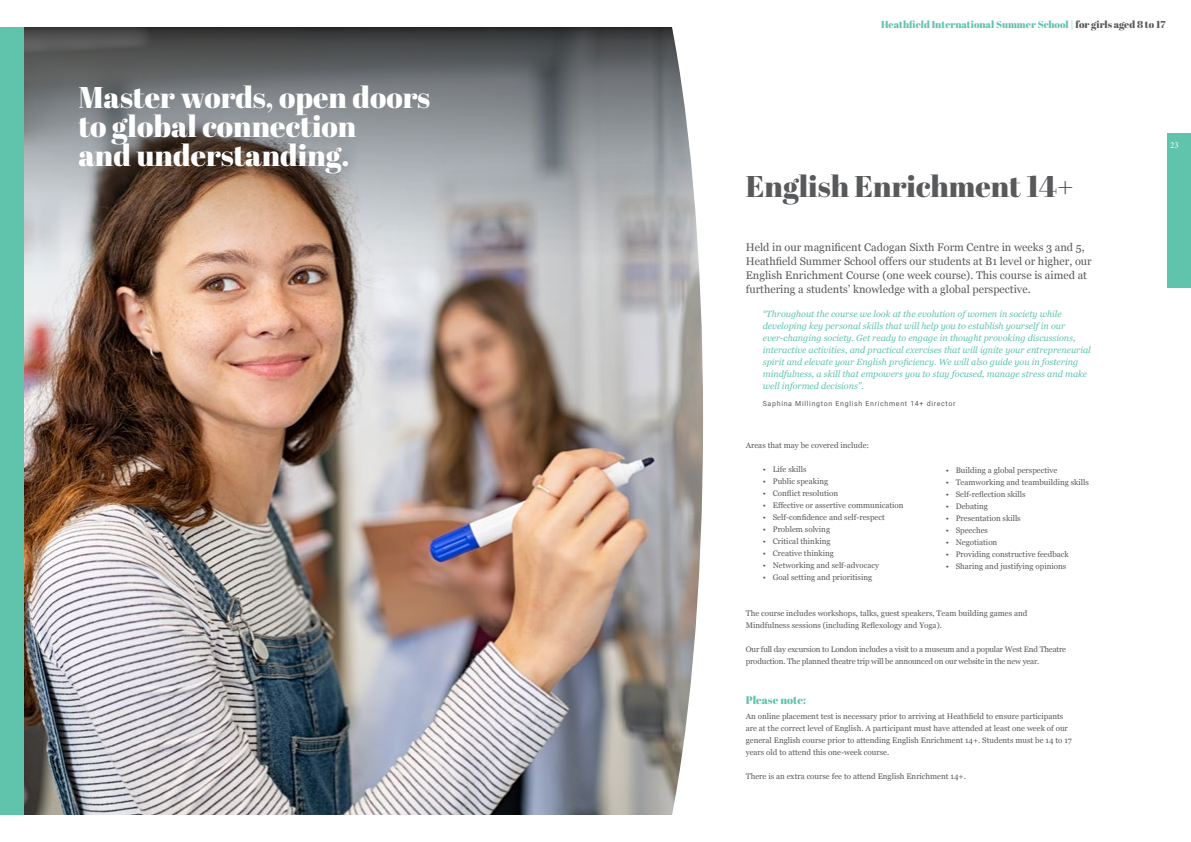
<style>
.page{position:relative;width:1191px;height:842px;background:#fff}
.page>*{position:absolute;margin:0;border:0;box-sizing:border-box;transform-origin:0 0}
.t1{font:30px/29px "Abril Fatface";color:#fff}
.t2{font:30px "Abril Fatface";color:#58595b}
.t3{font:11px/14px "Georgia";color:#58595b}
.t4{font:11px "Abril Fatface";color:#60c3ac}
.t5{font:10px "Abril Fatface";color:#60c3ac}
.t6{font:italic 9px/12px "Georgia";color:#60c3ac}
.t7{font:9px "Minion Pro";color:#fff}
.t8{font:8px/12px "Georgia";color:#58595b}
.t9{font:8px/12px "Georgia";letter-spacing:-.02em;color:#58595b}
.t10{font:7px "Roboto";letter-spacing:.1em;color:#58595b}
.s1{color:#58595b}
</style>
<div class="page">
<img style="left:23px;top:258px;width:643px;height:557px">
<svg style="left:23px;top:27px;width:643px;height:231px;background:#858281"></svg>
<svg style="left:666px;top:27px;width:37px;height:788px"></svg>
<div style="left:0;top:27px;width:23px;height:788px;background:#60c3ac"></div>
<div style="left:1167px;top:133px;width:24px;height:155px;background:#60c3ac"></div>
<h1 class="t1" style="left:78px;top:82px;width:353px">Master words, open doors to global connection<br>and understanding.</h1>
<p class="t5" style="left:881px;top:17px;width:286px">Heathfield International Summer School | <span class="s1">for girls aged 8 to 17</span></p>
<h1 class="t2" style="left:746px;top:166px;width:329px">English Enrichment 14+</h1>
<p class="t3" style="left:746px;top:240px;width:347px">Held in our magnificent Cadogan Sixth Form Centre in weeks 3 and 5, Heathfield Summer School offers our students at B1 level or higher, our English Enrichment Course (one week course). This course is aimed at furthering a students’ knowledge with a global perspective.</p>
<p class="t6" style="left:763px;top:308px;width:329px">“Throughout the course we look at the evolution of women in society while developing key personal skills that will help you to establish yourself in our ever-changing society. Get ready to engage in thought provoking discussions, interactive activities, and practical exercises that will ignite your entrepreneurial spirit and elevate your English proficiency. We will also guide you in fostering mindfulness, a skill that empowers you to stay focused, manage stress and make well informed decisions”.</p>
<p class="t10" style="left:763px;top:399px;width:194px">Saphina Millington English Enrichment 14+ director</p>
<p class="t8" style="left:746px;top:439px;width:125px">Areas that may be covered include:</p>
<p class="t8" style="left:763px;top:463px;width:45px">• Life skills</p>
<p class="t8" style="left:763px;top:475px;width:67px">• Public speaking</p>
<p class="t8" style="left:763px;top:487px;width:77px">• Conflict resolution</p>
<p class="t8" style="left:763px;top:499px;width:142px">• Effective or assertive communication</p>
<p class="t8" style="left:763px;top:511px;width:124px">• Self-confidence and self-respect</p>
<p class="t8" style="left:763px;top:523px;width:69px">• Problem solving</p>
<p class="t8" style="left:763px;top:535px;width:69px">• Critical thinking</p>
<p class="t8" style="left:763px;top:547px;width:73px">• Creative thinking</p>
<p class="t8" style="left:763px;top:559px;width:118px">• Networking and self-advocacy</p>
<p class="t8" style="left:763px;top:571px;width:111px">• Goal setting and prioritising</p>
<p class="t8" style="left:945px;top:464px;width:113px">• Building a global perspective</p>
<p class="t8" style="left:945px;top:476px;width:145px">• Teamworking and teambuilding skills</p>
<p class="t8" style="left:945px;top:488px;width:81px">• Self-reflection skills</p>
<p class="t8" style="left:945px;top:500px;width:44px">• Debating</p>
<p class="t8" style="left:945px;top:512px;width:77px">• Presentation skills</p>
<p class="t8" style="left:945px;top:524px;width:44px">• Speeches</p>
<p class="t8" style="left:945px;top:536px;width:53px">• Negotiation</p>
<p class="t8" style="left:945px;top:548px;width:125px">• Providing constructive feedback</p>
<p class="t8" style="left:945px;top:560px;width:122px">• Sharing and justifying opinions</p>
<p class="t8" style="left:746px;top:606px;width:283px">The course includes workshops, talks, guest speakers, Team building games and<br>Mindfulness sessions (including Reflexology and Yoga).</p>
<p class="t9" style="left:746px;top:642px;width:322px">Our full day excursion to London includes a visit to a museum and a popular West End Theatre production. The planned theatre trip will be announced on our website in the new year.</p>
<h2 class="t4" style="left:746px;top:693px;width:62px">Please note:</h2>
<p class="t8" style="left:746px;top:710px;width:327px">An online placement test is necessary prior to arriving at Heathfield to ensure participants are at the correct level of English. A participant must have attended at least one week of our general English course prior to attending English Enrichment 14+. Students must be 14 to 17 years old to attend this one-week course.</p>
<p class="t8" style="left:746px;top:770px;width:222px">There is an extra course fee to attend English Enrichment 14+.</p>
<p class="t7" style="left:1170px;top:139px;width:10px">23</p>
</div>
